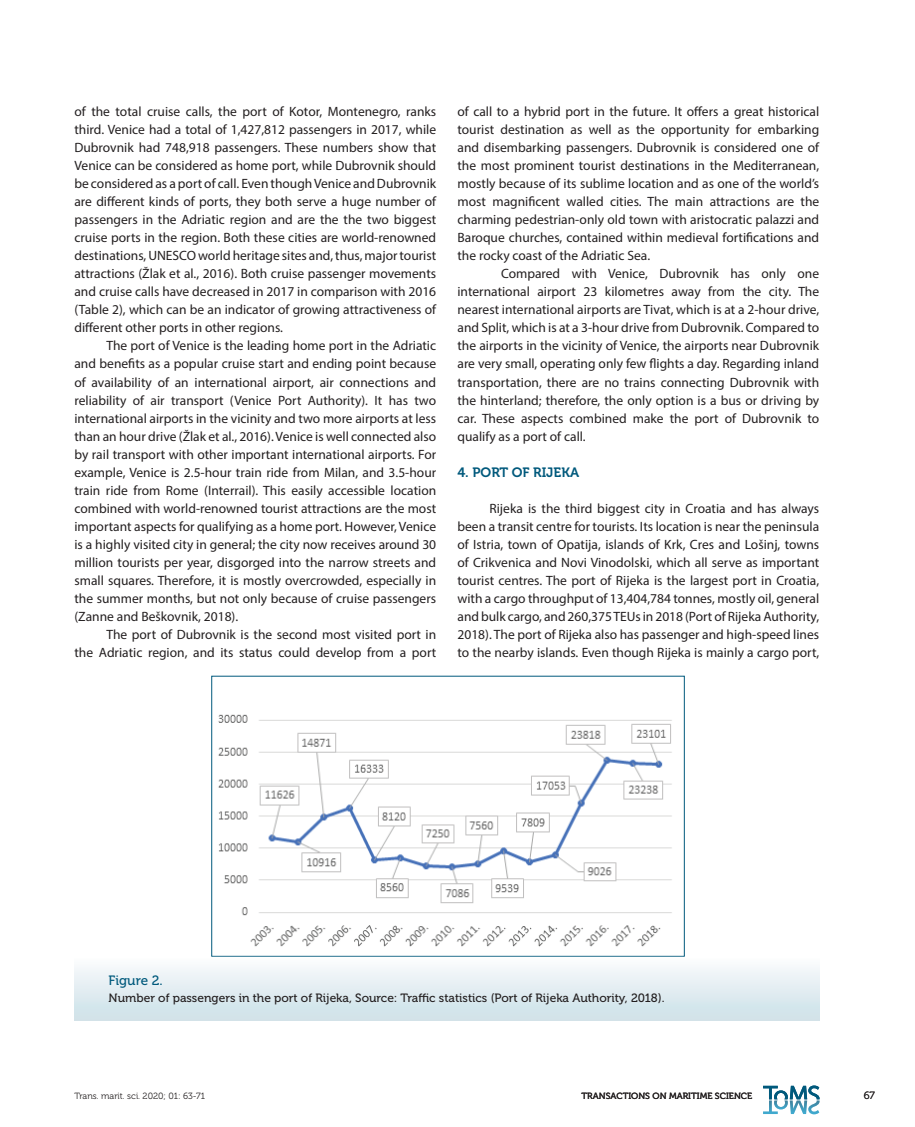
<style>
.page{position:relative;width:915px;height:1127px;background:#fff}
.page>*{position:absolute;margin:0;border:0;box-sizing:border-box;transform-origin:0 0}
.Body_text{font:13.5px/18px "Myriad Pro";color:#231f20;text-align:justify}
.podnaslov{font:13.5px "Museo 700";color:#00597c}
.Figure{font:13.5px "Museo 500";color:#00597c}
.Figure-2{font:12px "Museo 500";color:#231f20}
.t1{font:10.5px "Museo 300";color:#231f20}
.t2{font:9px "Museo 300";color:#231f20}
.t3{font:9px "Museo 500";color:#231f20}
</style>
<div class="page">
<svg style="left:763px;top:1085px;width:56px;height:29px"></svg>
<img style="left:218px;top:714px;width:454px;height:233px">
<div style="left:74px;top:956px;width:745px;height:64px;background:linear-gradient(to bottom,#fdfdfe,#cde1e8)"></div>
<p class="Body_text" style="left:74px;top:103px;width:363px">of the total cruise calls, the port of Kotor, Montenegro, ranks third. Venice had a total of 1,427,812 passengers in 2017, while Dubrovnik had 748,918 passengers. These numbers show that Venice can be considered as home port, while Dubrovnik should be considered as a port of call. Even though Venice and Dubrovnik are different kinds of ports, they both serve a huge number of passengers in the Adriatic region and are the the two biggest cruise ports in the region. Both these cities are world-renowned destinations, UNESCO world heritage sites and, thus, major tourist attractions (Žlak et al., 2016). Both cruise passenger movements and cruise calls have decreased in 2017 in comparison with 2016 (Table 2), which can be an indicator of growing attractiveness of different other ports in other regions.</p>
<p class="Body_text" style="left:74px;top:337px;width:363px;text-indent:32px">The port of Venice is the leading home port in the Adriatic and benefits as a popular cruise start and ending point because of availability of an international airport, air connections and reliability of air transport (Venice Port Authority). It has two international airports in the vicinity and two more airports at less than an hour drive (Žlak et al., 2016). Venice is well connected also by rail transport with other important international airports. For example, Venice is 2.5-hour train ride from Milan, and 3.5-hour train ride from Rome (Interrail). This easily accessible location combined with world-renowned tourist attractions are the most important aspects for qualifying as a home port. However, Venice is a highly visited city in general; the city now receives around 30 million tourists per year, disgorged into the narrow streets and small squares. Therefore, it is mostly overcrowded, especially in the summer months, but not only because of cruise passengers (Zanne and Beškovnik, 2018).</p>
<p class="Body_text" style="left:74px;top:625px;width:363px;text-align:right">The port of Dubrovnik is the second most visited port in<br>the Adriatic region, and its status could develop from a port</p>
<p class="Body_text" style="left:457px;top:103px;width:363px">of call to a hybrid port in the future. It offers a great historical tourist destination as well as the opportunity for embarking and disembarking passengers. Dubrovnik is considered one of the most prominent tourist destinations in the Mediterranean, mostly because of its sublime location and as one of the world’s most magnificent walled cities. The main attractions are the charming pedestrian-only old town with aristocratic palazzi and Baroque churches, contained within medieval fortifications and the rocky coast of the Adriatic Sea.</p>
<p class="Body_text" style="left:457px;top:265px;width:363px;text-indent:43px">Compared with Venice, Dubrovnik has only one international airport 23 kilometres away from the city. The nearest international airports are Tivat, which is at a 2-hour drive, and Split, which is at a 3-hour drive from Dubrovnik. Compared to the airports in the vicinity of Venice, the airports near Dubrovnik are very small, operating only few flights a day. Regarding inland transportation, there are no trains connecting Dubrovnik with the hinterland; therefore, the only option is a bus or driving by car. These aspects combined make the port of Dubrovnik to qualify as a port of call.</p>
<p class="podnaslov" style="left:457px;top:464px;width:123px">4. PORT OF RIJEKA</p>
<p class="Body_text" style="left:457px;top:499px;width:363px;text-indent:32px">Rijeka is the third biggest city in Croatia and has always been a transit centre for tourists. Its location is near the peninsula of Istria, town of Opatija, islands of Krk, Cres and Lošinj, towns of Crikvenica and Novi Vinodolski, which all serve as important tourist centres. The port of Rijeka is the largest port in Croatia, with a cargo throughput of 13,404,784 tonnes, mostly oil, general and bulk cargo, and 260,375 TEUs in 2018 (Port of Rijeka Authority, 2018). The port of Rijeka also has passenger and high-speed lines to the nearby islands. Even though Rijeka is mainly a cargo port,</p>
<p class="Figure" style="left:109px;top:973px;width:56px">Figure 2.</p>
<p class="Figure-2" style="left:109px;top:991px;width:557px">Number of passengers in the port of Rijeka, Source: Traffic statistics (Port of Rijeka Authority, 2018).</p>
<p class="t2" style="left:74px;top:1091px;width:132px">Trans. marit. sci. 2020; 01: 63-71</p>
<p class="t3" style="left:581px;top:1091px;width:172px">TRANSACTIONS ON MARITIME SCIENCE</p>
<p class="t1" style="left:863px;top:1090px;width:13px">67</p>
</div>
